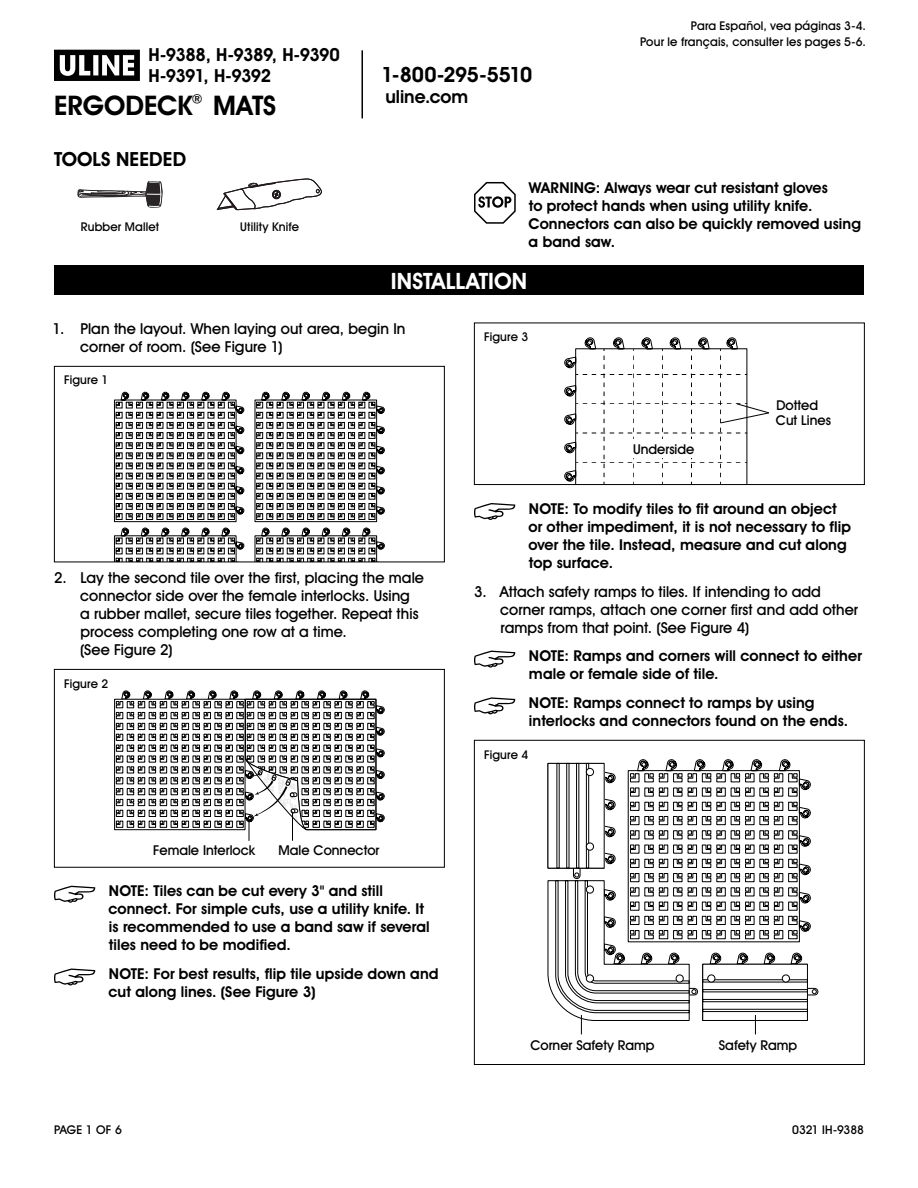
<style>
.page{position:relative;width:918px;height:1188px;background:#fff}
.page>*{position:absolute;margin:0;border:0;box-sizing:border-box;transform-origin:0 0}
.t1{font:700 27px "Uline Two Knine";color:#000}
.t2{font:700 22.5px "Uline Two Knine";letter-spacing:.005em;color:#fff}
.t3{font:700 21px "Uline Two Knine";letter-spacing:-.02em;color:#000}
.t4{font:700 19.5px "Uline Two Knine";letter-spacing:.005em;color:#000}
.t5{font:700 18px/21px "Uline Two Knine";letter-spacing:-.025em;color:#000}
.t6{font:700 18px "Uline Two Knine";color:#000}
.t7{font:700 15px/18px "Uline Two Knine";letter-spacing:.005em;color:#000}
.t8{font:15px/18px "Uline Two Knine";letter-spacing:.005em;color:#000}
.t9{font:13.5px/15px "Uline Two Knine";color:#000}
.t10{font:12px/16.8px "Uline Two Knine";letter-spacing:.015em;color:#000;text-align:right}
.t11{font:12px "Uline Two Knine";letter-spacing:-.01em;color:#000}
</style>
<div class="page">
<hr style="left:362px;top:50px;width:1px;height:68px;background:#000">
<svg style="left:54px;top:50px;width:86px;height:31px"></svg>
<div style="left:54px;top:265px;width:810px;height:30px;background:#000"></div>
<div style="left:114px;top:400px;width:122px;height:122px;border:1px solid #000"></div>
<svg style="left:116px;top:391px;width:128px;height:129px"></svg>
<div style="left:255px;top:400px;width:122px;height:122px;border:1px solid #000"></div>
<svg style="left:256px;top:391px;width:129px;height:129px"></svg>
<svg style="left:114px;top:527px;width:130px;height:33px"></svg>
<svg style="left:255px;top:527px;width:130px;height:33px"></svg>
<div style="left:54px;top:366px;width:391px;height:196px;border:1px solid #000"></div>
<svg style="left:116px;top:690px;width:269px;height:151px"></svg>
<div style="left:54px;top:669px;width:391px;height:199px;border:1px solid #000"></div>
<svg style="left:564px;top:337px;width:205px;height:146px"></svg>
<div style="left:474px;top:323px;width:391px;height:162px;border:1px solid #000"></div>
<svg style="left:737px;top:952px;width:11px;height:12px"></svg>
<svg style="left:764px;top:952px;width:11px;height:12px"></svg>
<svg style="left:791px;top:952px;width:11px;height:12px"></svg>
<svg style="left:605px;top:772px;width:11px;height:11px"></svg>
<svg style="left:605px;top:799px;width:11px;height:11px"></svg>
<svg style="left:605px;top:826px;width:11px;height:11px"></svg>
<div style="left:804px;top:988px;width:14px;height:7px;border:1px solid #000;border-radius:3px"></div>
<svg style="left:725px;top:974px;width:81px;height:45px"></svg>
<div style="left:702px;top:964px;width:106px;height:57px;border:1px solid #000"></div>
<div style="left:702px;top:1009px;width:106px;height:3px;border:1px solid #000"></div>
<div style="left:702px;top:999px;width:106px;height:3px;border:1px solid #000"></div>
<div style="left:702px;top:989px;width:106px;height:3px;border:1px solid #000"></div>
<div style="left:782px;top:975px;width:8px;height:7px;background:#fff;border-radius:50%"></div>
<div style="left:782px;top:975px;width:8px;height:7px;border:1px solid #000;border-radius:50%"></div>
<svg style="left:812px;top:989px;width:5px;height:5px"></svg>
<div style="left:566px;top:763px;width:3px;height:105px;border:1px solid #000"></div>
<div style="left:576px;top:763px;width:3px;height:105px;border:1px solid #000"></div>
<div style="left:586px;top:763px;width:3px;height:105px;border:1px solid #000"></div>
<div style="left:586px;top:768px;width:8px;height:8px;background:#fff;border-radius:50%"></div>
<div style="left:586px;top:768px;width:8px;height:8px;border:1px solid #000;border-radius:50%"></div>
<div style="left:586px;top:843px;width:8px;height:8px;border:1px solid #000;border-radius:50%"></div>
<svg style="left:630px;top:759px;width:23px;height:23px"></svg>
<svg style="left:659px;top:759px;width:23px;height:23px"></svg>
<svg style="left:688px;top:759px;width:23px;height:23px"></svg>
<svg style="left:630px;top:788px;width:9px;height:8px"></svg>
<svg style="left:645px;top:788px;width:8px;height:8px"></svg>
<svg style="left:659px;top:788px;width:23px;height:8px"></svg>
<svg style="left:688px;top:788px;width:23px;height:8px"></svg>
<svg style="left:717px;top:759px;width:94px;height:37px"></svg>
<svg style="left:630px;top:802px;width:9px;height:23px"></svg>
<svg style="left:645px;top:802px;width:8px;height:23px"></svg>
<svg style="left:659px;top:802px;width:23px;height:23px"></svg>
<svg style="left:688px;top:802px;width:23px;height:23px"></svg>
<svg style="left:717px;top:802px;width:8px;height:23px"></svg>
<svg style="left:731px;top:802px;width:23px;height:23px"></svg>
<svg style="left:760px;top:802px;width:51px;height:23px"></svg>
<svg style="left:630px;top:831px;width:9px;height:8px"></svg>
<svg style="left:645px;top:831px;width:8px;height:8px"></svg>
<svg style="left:659px;top:831px;width:23px;height:8px"></svg>
<svg style="left:688px;top:831px;width:23px;height:8px"></svg>
<svg style="left:717px;top:831px;width:8px;height:8px"></svg>
<svg style="left:731px;top:831px;width:23px;height:8px"></svg>
<svg style="left:731px;top:845px;width:23px;height:8px"></svg>
<svg style="left:760px;top:831px;width:51px;height:22px"></svg>
<svg style="left:731px;top:859px;width:23px;height:23px"></svg>
<svg style="left:760px;top:859px;width:51px;height:23px"></svg>
<svg style="left:731px;top:888px;width:23px;height:8px"></svg>
<svg style="left:731px;top:902px;width:23px;height:8px"></svg>
<svg style="left:760px;top:888px;width:51px;height:22px"></svg>
<svg style="left:731px;top:916px;width:23px;height:23px"></svg>
<svg style="left:760px;top:916px;width:51px;height:23px"></svg>
<svg style="left:755px;top:1015px;width:1px;height:19px"></svg>
<svg style="left:547px;top:845px;width:178px;height:189px"></svg>
<div style="left:474px;top:740px;width:391px;height:325px;border:1px solid #000"></div>
<svg style="left:54px;top:886px;width:41px;height:17px"></svg>
<svg style="left:54px;top:969px;width:41px;height:16px"></svg>
<svg style="left:474px;top:503px;width:41px;height:17px"></svg>
<svg style="left:474px;top:651px;width:41px;height:17px"></svg>
<svg style="left:474px;top:697px;width:41px;height:17px"></svg>
<svg style="left:78px;top:181px;width:84px;height:26px"></svg>
<svg style="left:216px;top:178px;width:106px;height:33px"></svg>
<svg style="left:474px;top:182px;width:42px;height:42px"></svg>
<p class="t5" style="left:148px;top:44px;width:193px">H-9388, H-9389, H-9390<br>H-9391, H-9392</p>
<h1 class="t1" style="left:54px;top:89px;width:224px">ERGODECK<sup>®</sup> MATS</h1>
<h3 class="t4" style="left:54px;top:148px;width:134px">TOOLS NEEDED</h3>
<p class="t10" style="left:81px;top:218px;width:80px">Rubber Mallet</p>
<p class="t10" style="left:240px;top:218px;width:60px">Utility Knife</p>
<h3 class="t3" style="left:381px;top:62px;width:152px">1-800-295-5510</h3>
<p class="t6" style="left:385px;top:86px;width:84px">uline.com</p>
<p class="t10" style="left:640px;top:17px;width:227px">Para Español, vea páginas 3-4.<br>Pour le français, consulter les pages 5-6.</p>
<p class="t7" style="left:528px;top:178px;width:334px">WARNING: Always wear cut resistant gloves<br>to protect hands when using utility knife.<br>Connectors can also be quickly removed using a band saw.</p>
<h2 class="t2" style="left:391px;top:267px;width:138px">INSTALLATION</h2>
<p class="t8" style="left:80px;top:320px;width:327px;text-indent:-28px">1. Plan the layout. When laying out area, begin In corner of room. (See Figure 1)</p>
<p class="t10" style="left:64px;top:371px;width:46px">Figure 1</p>
<p class="t10" style="left:484px;top:329px;width:46px">Figure 3</p>
<p class="t9" style="left:633px;top:441px;width:63px">Underside</p>
<p class="t9" style="left:776px;top:398px;width:57px">Dotted<br>Cut Lines</p>
<p class="t8" style="left:80px;top:569px;width:346px;text-indent:-26px">2. Lay the second tile over the first, placing the male connector side over the female interlocks. Using<br>a rubber mallet, secure tiles together. Repeat this process completing one row at a time.<br>(See Figure 2)</p>
<p class="t10" style="left:64px;top:675px;width:46px">Figure 2</p>
<p class="t9" style="left:153px;top:842px;width:104px">Female Interlock</p>
<p class="t9" style="left:279px;top:842px;width:102px">Male Connector</p>
<p class="t7" style="left:108px;top:882px;width:323px">NOTE: Tiles can be cut every 3" and still connect. For simple cuts, use a utility knife. It is recommended to use a band saw if several tiles need to be modified.</p>
<p class="t7" style="left:108px;top:965px;width:332px">NOTE: For best results, flip tile upside down and cut along lines. (See Figure 3)</p>
<p class="t7" style="left:528px;top:499px;width:324px">NOTE: To modify tiles to fit around an object or other impediment, it is not necessary to flip over the tile. Instead, measure and cut along top surface.</p>
<p class="t8" style="left:500px;top:582px;width:360px;text-indent:-26px">3. Attach safety ramps to tiles. If intending to add corner ramps, attach one corner first and add other ramps from that point. (See Figure 4)</p>
<p class="t7" style="left:529px;top:647px;width:334px">NOTE: Ramps and corners will connect to either male or female side of tile.</p>
<p class="t7" style="left:529px;top:694px;width:321px">NOTE: Ramps connect to ramps by using interlocks and connectors found on the ends.</p>
<p class="t10" style="left:484px;top:746px;width:46px">Figure 4</p>
<p class="t9" style="left:530px;top:1037px;width:126px">Corner Safety Ramp</p>
<p class="t9" style="left:719px;top:1037px;width:80px">Safety Ramp</p>
<p class="t10" style="left:54px;top:1121px;width:69px">PAGE 1 OF 6</p>
<p class="t11" style="left:792px;top:1122px;width:73px">0321 IH-9388</p>
</div>
